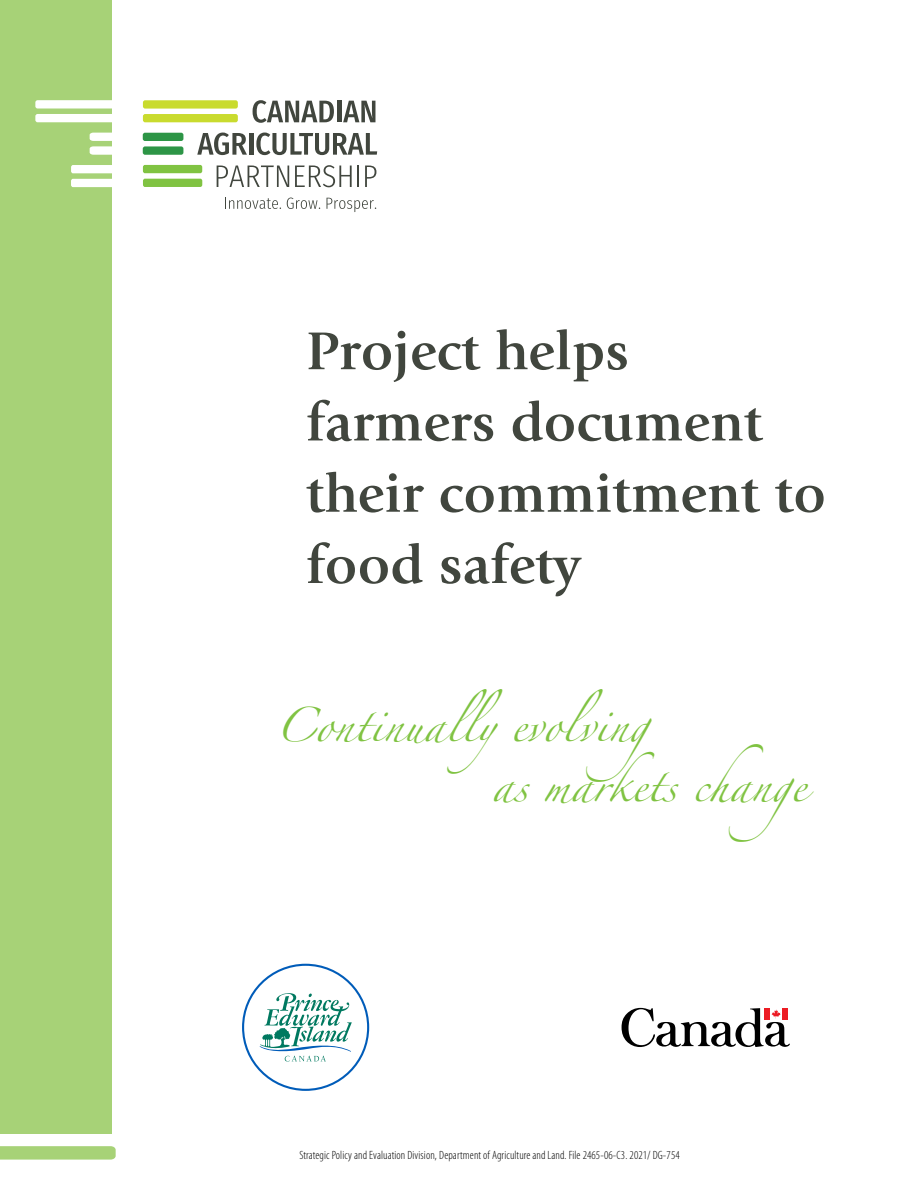
<style>
.page{position:relative;width:918px;height:1188px;background:#fff}
.page>*{position:absolute;margin:0;border:0;box-sizing:border-box;transform-origin:0 0}
.t1{font:700 55.5px/71.2px "Giovanni";color:#41463e}
.t2{font:31.05px/60.4px "Zapfino";color:#80c342}
.t3{font:300 condensed 12px "Myriad Pro";letter-spacing:.01em;color:#000}
</style>
<div class="page">
<svg style="left:225px;top:198px;width:56px;height:11px"></svg>
<svg style="left:287px;top:198px;width:33px;height:11px"></svg>
<svg style="left:327px;top:198px;width:49px;height:14px"></svg>
<div style="left:143px;top:179px;width:59px;height:8px;background:#80c342;border-radius:2px"></div>
<div style="left:143px;top:165px;width:59px;height:8px;background:#80c342;border-radius:2px"></div>
<div style="left:143px;top:114px;width:95px;height:8px;background:#c9db2e;border-radius:2px"></div>
<div style="left:143px;top:100px;width:95px;height:9px;background:#c9db2e;border-radius:2px"></div>
<div style="left:143px;top:146px;width:40px;height:9px;background:#2d9546;border-radius:2px"></div>
<div style="left:143px;top:133px;width:40px;height:8px;background:#2d9546;border-radius:2px"></div>
<svg style="left:253px;top:100px;width:81px;height:23px"></svg>
<hr style="left:337px;top:101px;width:4px;height:21px;background:#41463e">
<svg style="left:343px;top:101px;width:32px;height:21px"></svg>
<svg style="left:197px;top:133px;width:50px;height:22px"></svg>
<hr style="left:249px;top:133px;width:4px;height:22px;background:#41463e">
<svg style="left:256px;top:133px;width:121px;height:22px"></svg>
<svg style="left:217px;top:166px;width:72px;height:21px"></svg>
<svg style="left:295px;top:165px;width:57px;height:22px"></svg>
<hr style="left:357px;top:166px;width:2px;height:21px;background:#41463e">
<svg style="left:365px;top:166px;width:11px;height:21px"></svg>
<div style="left:0;top:0;width:112px;height:1134px;background:#a7d277"></div>
<svg style="left:0;top:1146px;width:116px;height:14px;background:#abd47d"></svg>
<div style="left:71px;top:179px;width:56px;height:8px;background:#fff;border-radius:2px"></div>
<div style="left:71px;top:165px;width:56px;height:8px;background:#fff;border-radius:2px"></div>
<div style="left:35px;top:114px;width:92px;height:8px;background:#fff;border-radius:2px"></div>
<div style="left:35px;top:100px;width:92px;height:9px;background:#fff;border-radius:2px"></div>
<svg style="left:90px;top:133px;width:22px;height:22px"></svg>
<svg style="left:622px;top:1008px;width:168px;height:39px"></svg>
<svg style="left:259px;top:993px;width:93px;height:68px"></svg>
<h1 class="t1" style="left:306px;top:316px;width:522px">Project helps farmers document their commitment to food safety</h1>
<h2 class="t2" style="left:492px;top:700px;width:346px;text-indent:-217px">Continuallyevolving<br>as markets change</h2>
<p class="t3" style="left:299px;top:1148px;width:382px">Strategic Policy and Evaluation Division, Department of Agriculture and Land. File 2465-06-C3. 2021/ DG-754</p>
</div>
